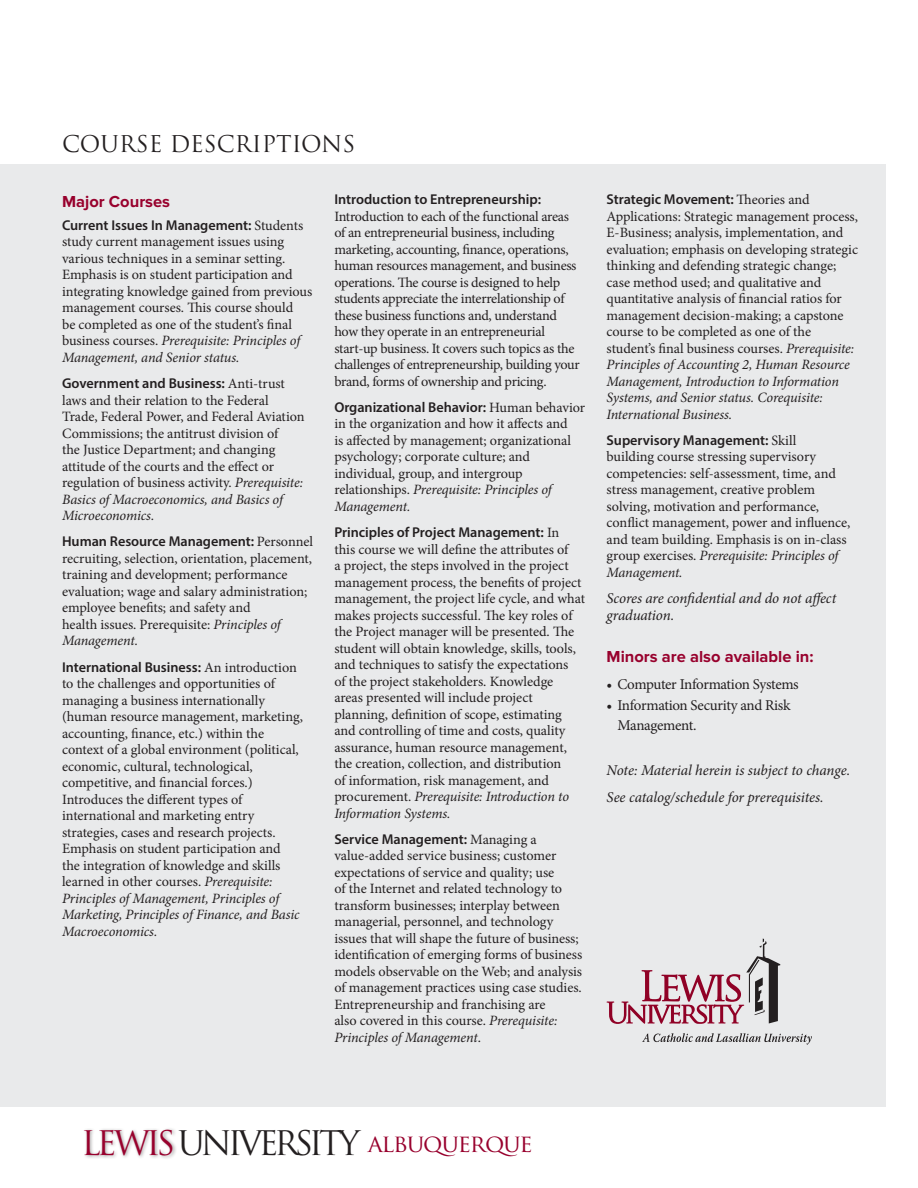
<style>
.page{position:relative;width:918px;height:1188px;background:#fff}
.page>*{position:absolute;margin:0;border:0;box-sizing:border-box;transform-origin:0 0}
.t1{font:33px "Trajan Pro";letter-spacing:-.12em;color:#98012d}
.t2{font:24px "Trajan Pro";letter-spacing:-.05em;color:#98012d}
.Degree_Names_Brown{font:22.5px "Trajan Pro";color:#231f20}
.Degree_Names_Brown-2{font:700 16.5px "Proxima Nova";color:#98012d}
.Italics_black2{font:italic 15px "Minion Pro";letter-spacing:-.01em;color:#231f20}
.Bulletted_Text{font:15px/19.5px "Minion Pro";letter-spacing:-.025em;color:#231f20}
.Course_Descriptions{font:italic 15px/16.5px "Minion Pro";letter-spacing:-.01em;color:#231f20}
.Course_Descriptions-2{font:14.25px/16.5px "Minion Pro";letter-spacing:-.005em;color:#231f20}
.Course_Descriptions-3{font:14.25px/16.5px "Minion Pro";letter-spacing:-.025em;color:#231f20}
.s1{font-family:"Myriad Pro";font-weight:600}
.s2{font-style:italic}
.s3{font-size:33px;color:#231f20}
</style>
<div class="page">
<div style="left:0;top:164px;width:886px;height:943px;background:#e9eaeb"></div>
<div style="left:83px;top:1127px;width:95px;height:33px;background:#231f20;opacity:.4"></div>
<svg style="left:642px;top:1033px;width:170px;height:12px"></svg>
<svg style="left:607px;top:939px;width:173px;height:85px"></svg>
<p class="Degree_Names_Brown" style="left:62px;top:129px;width:295px">COURSE DESCRIPTIONS</p>
<p class="Degree_Names_Brown-2" style="left:62px;top:192px;width:110px">Major Courses</p>
<p class="Course_Descriptions-2" style="left:62px;top:217px;width:252px"><span class="s1">Current Issues In Management:</span> Students study current management issues using various techniques in a seminar setting.<br>Emphasis is on student participation and integrating knowledge gained from previous management courses. This course should<br>be completed as one of the student’s final business courses. <span class="s2">Prerequisite: Principles of Management, and Senior status.</span></p>
<p class="Course_Descriptions-2" style="left:62px;top:375px;width:244px"><span class="s1">Government and Business:</span> Anti-trust laws and their relation to the Federal Trade, Federal Power, and Federal Aviation Commissions; the antitrust division of<br>the Justice Department; and changing attitude of the courts and the effect or regulation of business activity. <span class="s2">Prerequisite:<br>Basics of Macroeconomics, and Basics of Microeconomics.</span></p>
<p class="Course_Descriptions-2" style="left:62px;top:534px;width:252px"><span class="s1">Human Resource Management:</span> Personnel recruiting, selection, orientation, placement, training and development; performance evaluation; wage and salary administration; employee benefits; and safety and<br>health issues. Prerequisite: <span class="s2">Principles of Management.</span></p>
<p class="Course_Descriptions-2" style="left:62px;top:659px;width:242px"><span class="s1">International Business:</span> An introduction to the challenges and opportunities of managing a business internationally (human resource management, marketing, accounting, finance, etc.) within the context of a global environment (political, economic, cultural, technological, competitive, and financial forces.)<br>Introduces the different types of international and marketing entry strategies, cases and research projects.<br>Emphasis on student participation and<br>the integration of knowledge and skills learned in other courses. <span class="s2">Prerequisite:<br>Principles of Management, Principles of Marketing, Principles of Finance, and Basic Macroeconomics.</span></p>
<p class="Course_Descriptions-3" style="left:334px;top:191px;width:247px"><span class="s1">Introduction to Entrepreneurship:<br></span>Introduction to each of the functional areas of an entrepreneurial business, including marketing, accounting, finance, operations, human resources management, and business operations. The course is designed to help students appreciate the interrelationship of these business functions and, understand how they operate in an entrepreneurial start-up business. It covers such topics as the challenges of entrepreneurship, building your brand, forms of ownership and pricing.</p>
<p class="Course_Descriptions-2" style="left:334px;top:399px;width:252px"><span class="s1">Organizational Behavior:</span> Human behavior in the organization and how it affects and<br>is affected by management; organizational psychology; corporate culture; and individual, group, and intergroup relationships. <span class="s2">Prerequisite: Principles of Management.</span></p>
<p class="Course_Descriptions-2" style="left:334px;top:524px;width:252px"><span class="s1">Principles of Project Management:</span> In<br>this course we will define the attributes of<br>a project, the steps involved in the project management process, the benefits of project management, the project life cycle, and what makes projects successful. The key roles of the Project manager will be presented. The student will obtain knowledge, skills, tools, and techniques to satisfy the expectations<br>of the project stakeholders. Knowledge areas presented will include project planning, definition of scope, estimating and controlling of time and costs, quality assurance, human resource management, the creation, collection, and distribution<br>of information, risk management, and procurement. <span class="s2">Prerequisite: Introduction to Information Systems.</span></p>
<p class="Course_Descriptions-2" style="left:334px;top:831px;width:249px"><span class="s1">Service Management:</span> Managing a value-added service business; customer expectations of service and quality; use<br>of the Internet and related technology to transform businesses; interplay between managerial, personnel, and technology issues that will shape the future of business; identification of emerging forms of business models observable on the Web; and analysis of management practices using case studies.<br>Entrepreneurship and franchising are<br>also covered in this course. <span class="s2">Prerequisite:<br>Principles of Management</span>.</p>
<p class="Course_Descriptions-2" style="left:607px;top:191px;width:253px"><span class="s1">Strategic Movement:</span> Theories and Applications: Strategic management process, E-Business; analysis, implementation, and evaluation; emphasis on developing strategic thinking and defending strategic change; case method used; and qualitative and quantitative analysis of financial ratios for management decision-making; a capstone course to be completed as one of the student’s final business courses. <span class="s2">Prerequisite:<br>Principles of Accounting 2, Human Resource Management, Introduction to Information Systems, and Senior status. Corequisite:<br>International Business.</span></p>
<p class="Course_Descriptions-2" style="left:607px;top:432px;width:245px"><span class="s1">Supervisory Management:</span> Skill<br>building course stressing supervisory competencies: self-assessment, time, and stress management, creative problem solving, motivation and performance, conflict management, power and influence, and team building. Emphasis is on in-class group exercises. <span class="s2">Prerequisite: Principles of Management.</span></p>
<p class="Course_Descriptions" style="left:607px;top:590px;width:231px">Scores are confidential and do not affect graduation.</p>
<p class="Degree_Names_Brown-2" style="left:607px;top:647px;width:209px">Minors are also available in:</p>
<p class="Bulletted_Text" style="left:607px;top:674px;width:194px">• Computer Information Systems</p>
<p class="Bulletted_Text" style="left:617px;top:696px;width:175px;text-indent:-11px">• Information Security and Risk<br>Management.</p>
<p class="Italics_black2" style="left:607px;top:760px;width:245px">Note: Material herein is subject to change.</p>
<p class="Italics_black2" style="left:607px;top:787px;width:219px">See catalog/schedule for prerequisites.</p>
<p class="t1" style="left:81px;top:1122px;width:96px">LEWIS</p>
<p class="t2" style="left:178px;top:1128px;width:356px"><span class="s3">UNIVERSITY</span> albuquerque</p>
</div>
